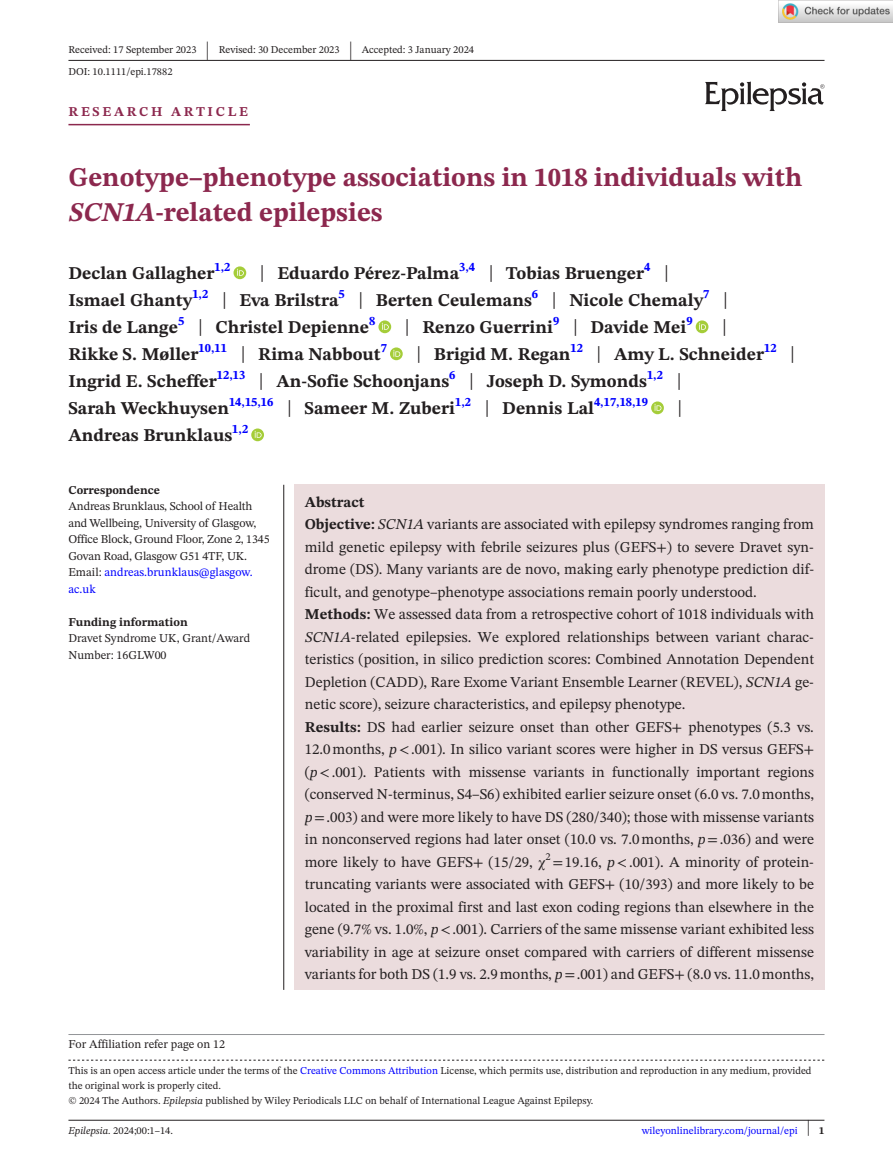
<style>
.page{position:relative;width:893px;height:1174px;background:#fff}
.page>*{position:absolute;margin:0;border:0;box-sizing:border-box;transform-origin:0 0}
.t1{font:700 27px/34.5px "STIX Two Text";color:#8c284e}
.t2{font:25.65px "STIX Two Text";color:#231f20;scale:.49 1}
.t3{font:23.4px "STIX Two Text";color:#231f20;scale:.77 1}
.t4{font:700 18px/27px "STIX Two Text";color:#231f20}
.t5{font:15px/22.5px "STIX Two Text";color:#231f20}
.t6{font:700 13.5px "STIX Two Text";letter-spacing:.2em;color:#8c284e}
.t7{font:700 12.6px "STIX Two Text";color:#00f}
.t8{font:12px/16.5px "STIX Two Text";letter-spacing:-.01em;color:#231f20}
.t9{font:700 12px "STIX Two Text";color:#231f20}
.t10{font:10.5px/15px "STIX Two Text";color:#231f20}
.t11{font:10.5px "STIX Two Text";color:#00f}
.s1{font-style:italic}
.s2{font-weight:400;font-size:23.4px}
.s3{color:#00f}
.s4{font-weight:700}
.s5{font-family:"STIX"}
.s6{font-size:22.2px;color:#231f20}
.s7{font-weight:700;color:#231f20}
</style>
<div class="page">
<hr style="left:68px;top:1119px;width:756px;height:1px;background:#231f20">
<svg style="left:705px;top:81px;width:119px;height:30px"></svg>
<hr style="left:68px;top:60px;width:756px;height:1px;background:#231f20">
<hr style="left:68px;top:124px;width:182px;height:1px;background:#8c284e">
<svg style="left:233px;top:266px;width:13px;height:13px"></svg>
<svg style="left:237px;top:269px;width:7px;height:7px"></svg>
<svg style="left:378px;top:320px;width:13px;height:13px"></svg>
<svg style="left:382px;top:323px;width:7px;height:7px"></svg>
<div style="left:696px;top:320px;width:12px;height:13px;background:#a5cd39;border-radius:50%"></div>
<svg style="left:699px;top:323px;width:7px;height:7px"></svg>
<svg style="left:390px;top:347px;width:13px;height:13px"></svg>
<svg style="left:393px;top:350px;width:7px;height:7px"></svg>
<svg style="left:651px;top:401px;width:13px;height:13px"></svg>
<svg style="left:654px;top:404px;width:7px;height:7px"></svg>
<svg style="left:251px;top:428px;width:13px;height:13px"></svg>
<svg style="left:255px;top:431px;width:7px;height:7px"></svg>
<div style="left:294px;top:485px;width:530px;height:505px;background:#ebdcdd"></div>
<hr style="left:283px;top:485px;width:1px;height:505px;background:#231f20">
<svg style="left:68px;top:1059px;width:756px;height:1px"></svg>
<hr style="left:68px;top:1034px;width:756px;height:1px;background:#939598">
<img style="left:779px;top:0;width:114px;height:23px">
<p class="t10" style="left:68px;top:42px;width:130px">Received: 17 September 2023</p>
<h2 class="t2" style="left:206px;top:32px;width:8px">|</h2>
<p class="t10" style="left:219px;top:42px;width:122px">Revised: 30 December 2023</p>
<h2 class="t2" style="left:349px;top:32px;width:8px">|</h2>
<p class="t10" style="left:362px;top:42px;width:114px">Accepted: 3 January 2024</p>
<p class="t10" style="left:68px;top:64px;width:106px">DOI: 10.1111/epi.17882</p>
<p class="t6" style="left:68px;top:101px;width:181px">RESEARCH ARTICLE</p>
<h1 class="t1" style="left:68px;top:161px;width:735px">Genotype–phenotype associations in 1018 individuals with<br><span class="s1">SCN1A</span>-related epilepsies</h1>
<p class="t4" style="left:68px;top:260px;width:164px">Declan Gallagher<sup>1,2</sup></p>
<p class="t4" style="left:68px;top:260px;width:661px;text-indent:191px"><span class="s2">|</span> Eduardo Pérez-Palma<sup>3,4</sup> <span class="s2">|</span> Tobias Bruenger<sup>4</sup> <span class="s2">|<br></span>Ismael Ghanty<sup>1,2</sup> <span class="s2">|</span> Eva Brilstra<sup>5</sup> <span class="s2">|</span> Berten Ceulemans<sup>6</sup> <span class="s2">|</span> Nicole Chemaly<sup>7</sup> <span class="s2">|<br></span>Iris de Lange<sup>5</sup> <span class="s2">|</span> Christel Depienne<sup>8</sup></p>
<p class="t4" style="left:405px;top:314px;width:289px"><span class="s2">|</span> Renzo Guerrini<sup>9</sup> <span class="s2">|</span> Davide Mei<sup>9</sup></p>
<h3 class="t3" style="left:722px;top:311px;width:8px">|</h3>
<p class="t4" style="left:68px;top:341px;width:728px;text-indent:348px"><span class="s2">|</span> Brigid M. Regan<sup>12</sup> <span class="s2">|</span> Amy L. Schneider<sup>12</sup> <span class="s2">|<br></span>Ingrid E. Scheffer<sup>12,13</sup> <span class="s2">|</span> An-Sofie Schoonjans<sup>6</sup> <span class="s2">|</span> Joseph D. Symonds<sup>1,2</sup> <span class="s2">|<br></span>Sarah Weckhuysen<sup>14,15,16</sup> <span class="s2">|</span> Sameer M. Zuberi<sup>1,2</sup> <span class="s2">|</span> Dennis Lal</p>
<p class="t4" style="left:68px;top:341px;width:320px">Rikke S. Møller<sup>10,11</sup> <span class="s2">|</span> Rima Nabbout<sup>7</sup></p>
<p class="t7" style="left:594px;top:393px;width:56px">4,17,18,19</p>
<h3 class="t3" style="left:678px;top:392px;width:8px">|</h3>
<p class="t4" style="left:68px;top:422px;width:165px">Andreas Brunklaus</p>
<p class="t7" style="left:232px;top:420px;width:17px">1,2</p>
<p class="t9" style="left:68px;top:481px;width:93px">Correspondence</p>
<p class="t8" style="left:68px;top:498px;width:203px">Andreas Brunklaus, School of Health and Wellbeing, University of Glasgow,<br>Office Block, Ground Floor, Zone 2, 1345<br>Govan Road, Glasgow G51 4TF, UK.<br>Email: <span class="s3">andreas.brunklaus@glasgow. ac.uk</span></p>
<p class="t9" style="left:68px;top:613px;width:121px">Funding information</p>
<p class="t8" style="left:68px;top:630px;width:183px">Dravet Syndrome UK, Grant/Award<br>Number: 16GLW00</p>
<p class="t8" style="left:68px;top:1036px;width:158px">For Affiliation refer page on 12</p>
<p class="t5" style="left:305px;top:490px;width:511px"><span class="s4">Abstract<br>Objective:</span> <span class="s1">SCN1A</span> variants are associated with epilepsy syndromes ranging from mild genetic epilepsy with febrile seizures plus (GEFS<span class="s5">+</span>) to severe Dravet syn&shy;drome (DS). Many variants are de novo, making early phenotype prediction dif&shy;ficult, and genotype–phenotype associations remain poorly understood.<br><span class="s4">Methods:</span> We assessed data from a retrospective cohort of 1018 individuals with <span class="s1">SCN1A-</span>related epilepsies. We explored relationships between variant charac&shy;teristics (position, in silico prediction scores: Combined Annotation Dependent Depletion (CADD), Rare Exome Variant Ensemble Learner (REVEL), <span class="s1">SCN1A</span> ge&shy;netic score), seizure characteristics, and epilepsy phenotype.<br><span class="s4">Results:</span> DS had earlier seizure onset than other GEFS<span class="s5">+</span> phenotypes (5.3 vs.<br>12.0months, <span class="s1">p</span><span class="s5">&lt;</span>.001). In silico variant scores were higher in DS versus GEFS<span class="s5">+ </span>(<span class="s1">p</span><span class="s5">&lt;</span>.001). Patients with missense variants in functionally important regions (conserved N-terminus, S4–S6) exhibited earlier seizure onset (6.0 vs. 7.0months, <span class="s1">p</span><span class="s5">=</span>.003) and were more likely to have DS (280/340); those with missense variants in nonconserved regions had later onset (10.0 vs. 7.0months, <span class="s1">p</span><span class="s5">=</span>.036) and were more likely to have GEFS<span class="s5">+</span> (15/29, <span class="s5">χ</span></p>
<p class="t10" style="left:546px;top:849px;width:7px">2</p>
<p class="t5" style="left:305px;top:850px;width:511px;text-align:justify;text-indent:248px"><span class="s5">=</span>19.16, <span class="s1">p</span><span class="s5">&lt;</span>.001). A minority of protein&shy;truncating variants were associated with GEFS<span class="s5">+</span> (10/393) and more likely to be located in the proximal first and last exon coding regions than elsewhere in the gene (9.7% vs. 1.0%, <span class="s1">p</span><span class="s5">&lt;</span>.001). Carriers of the same missense variant exhibited less variability in age at seizure onset compared with carriers of different missense variants for both DS (1.9 vs. 2.9months, <span class="s1">p</span><span class="s5">=</span>.001) and GEFS<span class="s5">+</span> (8.0 vs. 11.0months,</p>
<p class="t10" style="left:68px;top:1063px;width:745px">This is an open access article under the terms of the <span class="s3">Creative Commons Attribution</span> License, which permits use, distribution and reproduction in any medium, provided the original work is properly cited.<br>© 2024 The Authors. <span class="s1">Epilepsia</span> published by Wiley Periodicals LLC on behalf of International League Against Epilepsy.</p>
<p class="t10" style="left:68px;top:1123px;width:106px"><span class="s1">Epilepsia.</span> 2024;00:1–14.</p>
<p class="t11" style="left:642px;top:1123px;width:184px">wileyonlinelibrary.com/journal/epi <span class="s6">|</span> <span class="s7">1</span></p>
</div>
